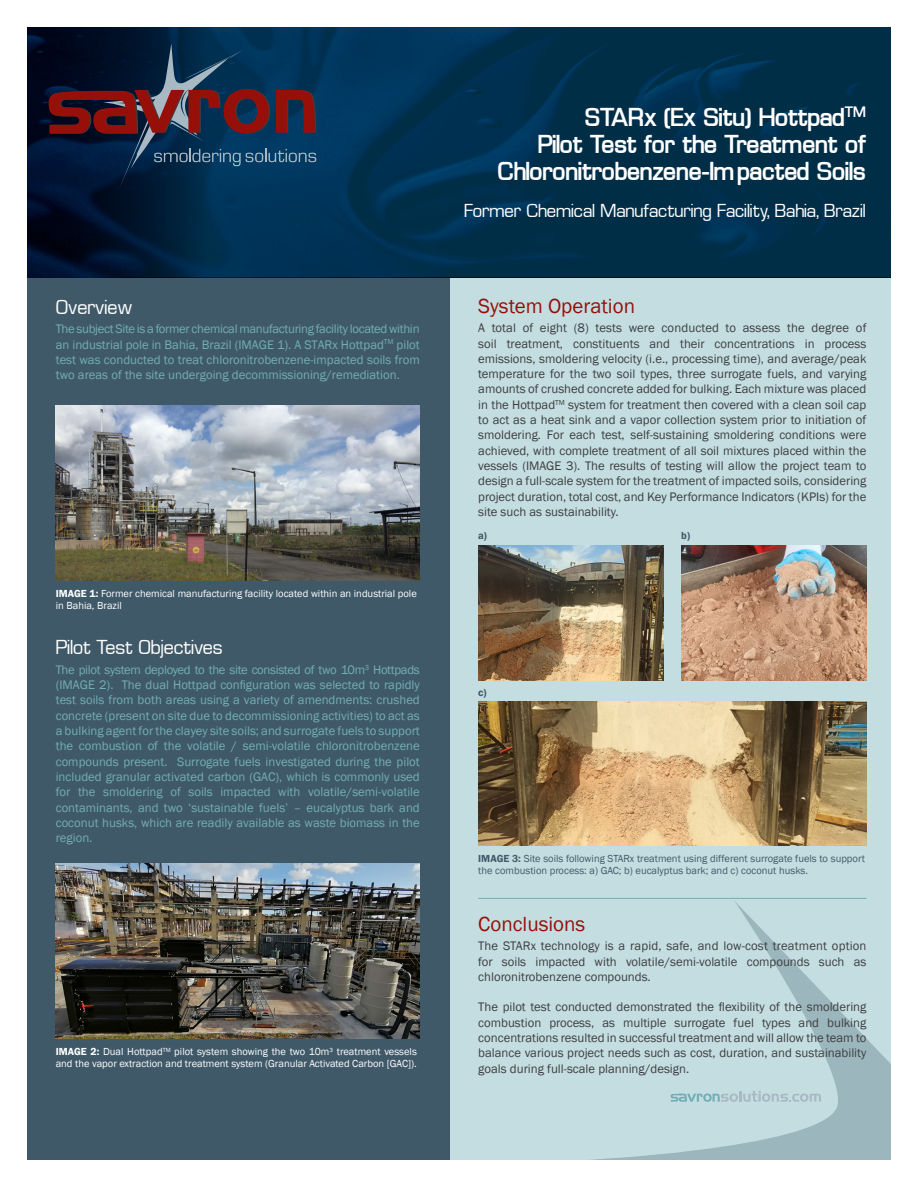
<style>
.page{position:relative;width:918px;height:1188px;background:#fff}
.page>*{position:absolute;margin:0;border:0;box-sizing:border-box;transform-origin:0 0}
.t1{font:700 27px/27px "Waukegan LDO";color:#fff;text-align:right}
.t2{font:21px "Waukegan LDO";color:#fff}
.t3{font:21px "Franklin Gothic";color:#961009}
.t4{font:19.5px "Waukegan LDO";color:#fff}
.t5{font:12.75px/15.3px "Franklin Gothic";color:#3e3e3f;text-align:justify}
.t6{font:12.75px/15.3px "Franklin Gothic";color:#72aeb6;text-align:justify}
.t7{font:10.5px/12px "Franklin Gothic";color:#fff}
.t8{font:10.5px/12px "Franklin Gothic";color:#405968}
.t9{font:600 10.5px "Franklin Gothic";color:#405968}
.s1{font-weight:600}
</style>
<div class="page">
<div style="left:26px;top:261px;width:873px;height:902px;background:#c3dde1"></div>
<div style="left:26px;top:258px;width:423px;height:905px;background:#405968"></div>
<hr style="left:478px;top:898px;width:388px;height:1px;background:#72aeb6">
<svg style="left:578px;top:900px;width:314px;height:261px"></svg>
<svg style="left:671px;top:1091px;width:150px;height:11px"></svg>
<div style="left:0;top:1161px;width:918px;height:27px;background:#fff"></div>
<svg style="left:27px;top:27px;width:865px;height:250px;fill:#002e47"></svg>
<svg style="left:49px;top:43px;width:267px;height:147px"></svg>
<div style="left:892px;top:0;width:26px;height:1188px;background:#fff"></div>
<img style="left:56px;top:405px;width:364px;height:175px">
<img style="left:56px;top:863px;width:364px;height:175px">
<img style="left:478px;top:701px;width:388px;height:145px">
<img style="left:681px;top:545px;width:185px;height:136px">
<img style="left:478px;top:545px;width:185px;height:136px">
<p class="t2" style="left:56px;top:296px;width:78px">Overview</p>
<p class="t6" style="left:56px;top:322px;width:366px">The subject Site is a former chemical manufacturing facility located within an industrial pole in Bahia, Brazil (IMAGE 1). A STARx Hottpad<sup>TM</sup> pilot test was conducted to treat chloronitrobenzene-impacted soils from two areas of the site undergoing decommissioning/remediation.</p>
<p class="t7" style="left:56px;top:588px;width:363px"><span class="s1">IMAGE 1:</span> Former chemical manufacturing facility located within an industrial pole in Bahia, Brazil</p>
<p class="t2" style="left:56px;top:636px;width:168px">Pilot Test Objectives</p>
<p class="t6" style="left:56px;top:662px;width:366px">The pilot system deployed to the site consisted of two 10m<sup>3</sup> Hottpads (IMAGE 2). The dual Hottpad configuration was selected to rapidly test soils from both areas using a variety of amendments: crushed concrete (present on site due to decommissioning activities) to act as a bulking agent for the clayey site soils; and surrogate fuels to support the combustion of the volatile / semi-volatile chloronitrobenzene compounds present. Surrogate fuels investigated during the pilot included granular activated carbon (GAC), which is commonly used for the smoldering of soils impacted with volatile/semi-volatile contaminants, and two ‘sustainable fuels’ – eucalyptus bark and coconut husks, which are readily available as waste biomass in the region.</p>
<p class="t7" style="left:56px;top:1046px;width:363px"><span class="s1">IMAGE 2:</span> Dual Hottpad<sup>TM</sup> pilot system showing the two 10m<sup>3</sup> treatment vessels and the vapor extraction and treatment system (Granular Activated Carbon [GAC]).</p>
<p class="t1" style="left:498px;top:104px;width:370px">STARx (Ex Situ) Hottpad<sup>TM<br></sup>Pilot Test for the Treatment of<br>Chloronitrobenzene-Impacted Soils</p>
<p class="t4" style="left:464px;top:201px;width:403px">Former Chemical Manufacturing Facility, Bahia, Brazil</p>
<p class="t3" style="left:478px;top:293px;width:158px">System Operation</p>
<p class="t5" style="left:478px;top:321px;width:390px">A total of eight (8) tests were conducted to assess the degree of soil treatment, constituents and their concentrations in process emissions, smoldering velocity (i.e., processing time), and average/peak temperature for the two soil types, three surrogate fuels, and varying amounts of crushed concrete added for bulking. Each mixture was placed in the Hottpad<sup>TM</sup> system for treatment then covered with a clean soil cap to act as a heat sink and a vapor collection system prior to initiation of smoldering. For each test, self-sustaining smoldering conditions were achieved, with complete treatment of all soil mixtures placed within the vessels (IMAGE 3). The results of testing will allow the project team to design a full-scale system for the treatment of impacted soils, considering project duration, total cost, and Key Performance Indicators (KPIs) for the site such as sustainability.</p>
<p class="t9" style="left:478px;top:529px;width:10px">a)</p>
<p class="t9" style="left:681px;top:529px;width:10px">b)</p>
<p class="t9" style="left:478px;top:686px;width:10px">c)</p>
<p class="t8" style="left:478px;top:852px;width:388px"><span class="s1">IMAGE 3:</span> Site soils following STARx treatment using different surrogate fuels to support the combustion process: a) GAC; b) eucalyptus bark; and c) coconut husks.</p>
<p class="t3" style="left:478px;top:911px;width:109px">Conclusions</p>
<p class="t5" style="left:478px;top:939px;width:390px">The STARx technology is a rapid, safe, and low-cost treatment option for soils impacted with volatile/semi-volatile compounds such as chloronitrobenzene compounds.</p>
<p class="t5" style="left:478px;top:1000px;width:390px">The pilot test conducted demonstrated the flexibility of the smoldering combustion process, as multiple surrogate fuel types and bulking concentrations resulted in successful treatment and will allow the team to balance various project needs such as cost, duration, and sustainability goals during full-scale planning/design.</p>
</div>
